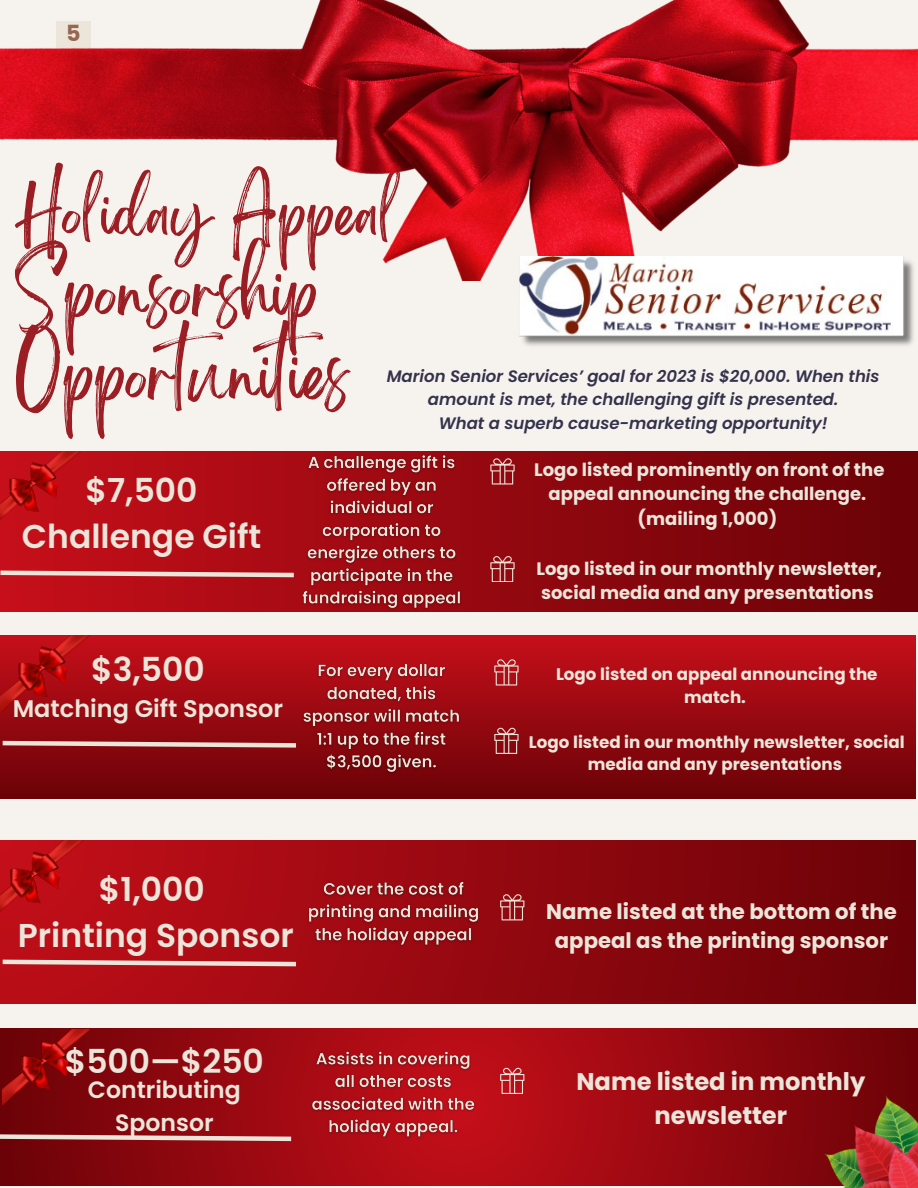
<style>
.page{position:relative;width:918px;height:1188px;background:#f6f3ef}
.page>*{position:absolute;margin:0;border:0;box-sizing:border-box;transform-origin:0 0}
.t1{font:60px/83.2px "Brightwall";color:#9b1e24}
.t2{font:54px "Brightwall";color:#9b1e24}
.t3{font:600 33px/46.2px "Poppins";color:#ebe5da;text-align:center}
.t4{font:700 24.15px/33.8px "Poppins";color:#ebe5da;text-align:center}
.t5{font:600 24px "Poppins";color:#ebe5da}
.t6{font:600 23.55px/32.7px "Poppins";color:#ebe5da;text-align:center}
.t7{font:700 22.2px "Poppins";color:#966651}
.t8{font:700 21.15px/29.5px "Poppins";color:#ebe5da;text-align:center}
.t9{font:700 18px/24.8px "Poppins";color:#ebe5da;text-align:center}
.t10{font:700 16.65px/22.5px "Poppins";color:#ebe5da;text-align:center}
.t11{font:italic 600 16.5px/23.1px "Poppins";color:#34334b;text-align:center}
</style>
<div class="page">
<svg style="left:0;top:451px;width:918px;height:160px;background:#92070f"></svg>
<img style="left:0;top:0;width:918px;height:280px">
<img style="left:487px;top:256px;width:431px;height:90px">
<div style="left:0;top:636px;width:915px;height:163px;background:linear-gradient(to bottom,#c60f1a,#6a0207)"></div>
<div style="left:0;top:840px;width:915px;height:163px;background:linear-gradient(to right,#c10e19,#6c0308)"></div>
<svg style="left:0;top:1028px;width:918px;height:157px;background:#970810"></svg>
<svg style="left:0;top:568px;width:297px;height:12px;background:#ca5c5f"></svg>
<svg style="left:0;top:739px;width:297px;height:11px;background:#b06060"></svg>
<img style="left:0;top:451px;width:81px;height:78px">
<img style="left:0;top:636px;width:90px;height:77px">
<img style="left:0;top:840px;width:83px;height:80px">
<img style="left:2px;top:1029px;width:88px;height:77px">
<svg style="left:0;top:957px;width:301px;height:12px;background:#c65b5d"></svg>
<svg style="left:0;top:1132px;width:296px;height:11px;background:#af5f5f"></svg>
<svg style="left:490px;top:458px;width:25px;height:26px"></svg>
<img style="left:297px;top:451px;width:169px;height:161px">
<img style="left:297px;top:660px;width:167px;height:117px">
<img style="left:305px;top:876px;width:178px;height:74px">
<img style="left:306px;top:1047px;width:174px;height:115px">
<svg style="left:490px;top:556px;width:25px;height:26px"></svg>
<svg style="left:494px;top:659px;width:25px;height:26px"></svg>
<svg style="left:494px;top:728px;width:25px;height:26px"></svg>
<svg style="left:500px;top:1068px;width:24px;height:26px"></svg>
<svg style="left:500px;top:894px;width:24px;height:26px"></svg>
<img style="left:783px;top:1077px;width:135px;height:111px">
<p class="t7" style="left:66px;top:18px;width:16px">5</p>
<p class="t2" style="left:15px;top:194px;width:385px">Holiday Appeal</p>
<p class="t1" style="left:15px;top:264px;width:336px">Sponsorship<br>Opportunities</p>
<p class="t3" style="left:22px;top:467px;width:241px">$7,500<br>Challenge Gift</p>
<p class="t11" style="left:387px;top:365px;width:494px">Marion Senior Services’ goal for 2023 is $20,000. When this amount is met, the challenging gift is presented.</p>
<p class="t11" style="left:439px;top:411px;width:390px">What a superb cause-marketing opportunity!</p>
<p class="t9" style="left:534px;top:457px;width:352px">Logo listed prominently on front of the appeal announcing the challenge. (mailing 1,000)</p>
<p class="t9" style="left:537px;top:556px;width:347px;text-align:left">Logo listed in our monthly newsletter, social media and any presentations</p>
<p class="t3" style="left:91px;top:646px;width:115px">$3,500</p>
<p class="t5" style="left:13px;top:691px;width:272px">Matching Gift Sponsor</p>
<p class="t3" style="left:99px;top:867px;width:107px">$1,000</p>
<p class="t3" style="left:18px;top:913px;width:278px">Printing Sponsor</p>
<p class="t10" style="left:556px;top:663px;width:323px">Logo listed on appeal announcing the match.</p>
<p class="t10" style="left:529px;top:731px;width:377px">Logo listed in our monthly newsletter, social media and any presentations</p>
<p class="t8" style="left:546px;top:897px;width:352px">Name listed at the bottom of the appeal as the printing sponsor</p>
<p class="t3" style="left:65px;top:1039px;width:201px">$500—$250</p>
<p class="t6" style="left:88px;top:1073px;width:155px">Contributing<br>Sponsor</p>
<p class="t4" style="left:576px;top:1065px;width:290px">Name listed in monthly newsletter</p>
</div>
